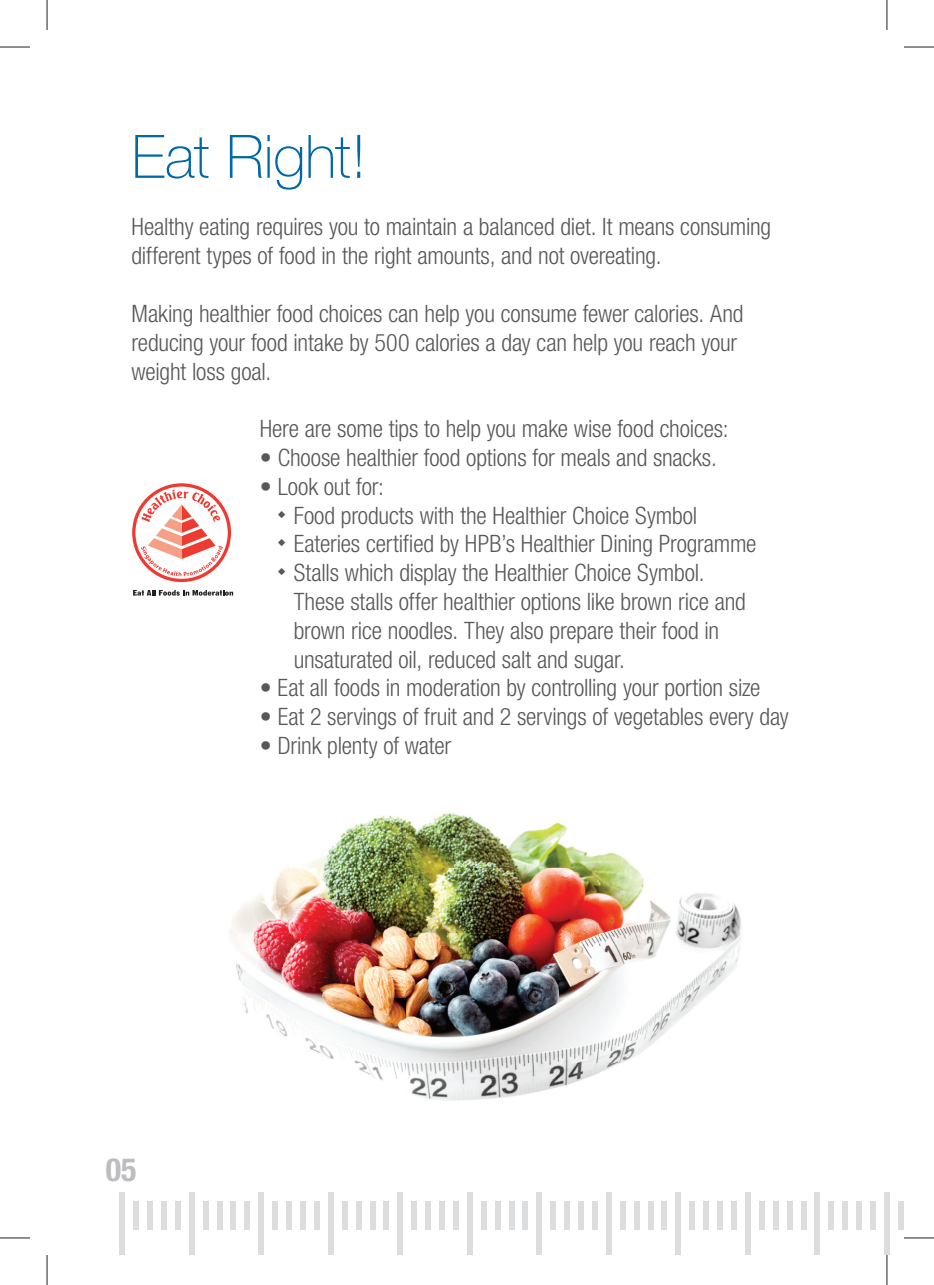
<style>
.page{position:relative;width:934px;height:1285px;background:#fff}
.page>*{position:absolute;margin:0;border:0;box-sizing:border-box;transform-origin:0 0}
.t1{font:100 60px "Helvetica Neue";letter-spacing:-.005em;color:#0068a9}
.t2{font:700 condensed 32px "Helvetica Neue LT Std";color:#bcbdc0}
.t3{font:300 condensed 24px/28.8px "Helvetica Neue LT Std";letter-spacing:-.01em;color:#57585a}
</style>
<div class="page">
<div style="left:119px;top:1192px;width:6px;height:63px;background:#dcdddf"></div>
<div style="left:189px;top:1192px;width:5px;height:63px;background:#dcdddf"></div>
<div style="left:258px;top:1192px;width:6px;height:63px;background:#dcdddf"></div>
<div style="left:328px;top:1192px;width:5px;height:63px;background:#dcdddf"></div>
<div style="left:397px;top:1192px;width:6px;height:63px;background:#dcdddf"></div>
<div style="left:467px;top:1192px;width:5px;height:63px;background:#dcdddf"></div>
<div style="left:536px;top:1192px;width:6px;height:63px;background:#dcdddf"></div>
<div style="left:605px;top:1192px;width:6px;height:63px;background:#dcdddf"></div>
<div style="left:675px;top:1192px;width:6px;height:63px;background:#dcdddf"></div>
<div style="left:744px;top:1192px;width:6px;height:63px;background:#dcdddf"></div>
<div style="left:814px;top:1192px;width:5px;height:63px;background:#dcdddf"></div>
<div style="left:133px;top:1201px;width:6px;height:28px;background:#dcdddf"></div>
<div style="left:147px;top:1201px;width:6px;height:28px;background:#dcdddf"></div>
<div style="left:161px;top:1201px;width:6px;height:28px;background:#dcdddf"></div>
<div style="left:175px;top:1201px;width:6px;height:28px;background:#dcdddf"></div>
<div style="left:203px;top:1201px;width:5px;height:28px;background:#dcdddf"></div>
<div style="left:217px;top:1201px;width:5px;height:28px;background:#dcdddf"></div>
<div style="left:230px;top:1201px;width:6px;height:28px;background:#dcdddf"></div>
<div style="left:244px;top:1201px;width:6px;height:28px;background:#dcdddf"></div>
<div style="left:272px;top:1201px;width:6px;height:28px;background:#dcdddf"></div>
<div style="left:286px;top:1201px;width:6px;height:28px;background:#dcdddf"></div>
<div style="left:300px;top:1201px;width:6px;height:28px;background:#dcdddf"></div>
<div style="left:314px;top:1201px;width:5px;height:28px;background:#dcdddf"></div>
<div style="left:342px;top:1201px;width:5px;height:28px;background:#dcdddf"></div>
<div style="left:355px;top:1201px;width:6px;height:28px;background:#dcdddf"></div>
<div style="left:369px;top:1201px;width:6px;height:28px;background:#dcdddf"></div>
<div style="left:383px;top:1201px;width:6px;height:28px;background:#dcdddf"></div>
<div style="left:411px;top:1201px;width:6px;height:28px;background:#dcdddf"></div>
<div style="left:425px;top:1201px;width:6px;height:28px;background:#dcdddf"></div>
<div style="left:439px;top:1201px;width:5px;height:28px;background:#dcdddf"></div>
<div style="left:453px;top:1201px;width:5px;height:28px;background:#dcdddf"></div>
<div style="left:480px;top:1201px;width:6px;height:28px;background:#dcdddf"></div>
<div style="left:494px;top:1201px;width:6px;height:28px;background:#dcdddf"></div>
<div style="left:508px;top:1201px;width:6px;height:28px;background:#dcdddf"></div>
<div style="left:522px;top:1201px;width:6px;height:28px;background:#dcdddf"></div>
<div style="left:550px;top:1201px;width:6px;height:28px;background:#dcdddf"></div>
<div style="left:564px;top:1201px;width:5px;height:28px;background:#dcdddf"></div>
<div style="left:578px;top:1201px;width:5px;height:28px;background:#dcdddf"></div>
<div style="left:592px;top:1201px;width:5px;height:28px;background:#dcdddf"></div>
<div style="left:619px;top:1201px;width:6px;height:28px;background:#dcdddf"></div>
<div style="left:633px;top:1201px;width:6px;height:28px;background:#dcdddf"></div>
<div style="left:647px;top:1201px;width:6px;height:28px;background:#dcdddf"></div>
<div style="left:661px;top:1201px;width:6px;height:28px;background:#dcdddf"></div>
<div style="left:689px;top:1201px;width:5px;height:28px;background:#dcdddf"></div>
<div style="left:703px;top:1201px;width:5px;height:28px;background:#dcdddf"></div>
<div style="left:717px;top:1201px;width:5px;height:28px;background:#dcdddf"></div>
<div style="left:730px;top:1201px;width:6px;height:28px;background:#dcdddf"></div>
<div style="left:758px;top:1201px;width:6px;height:28px;background:#dcdddf"></div>
<div style="left:772px;top:1201px;width:6px;height:28px;background:#dcdddf"></div>
<div style="left:786px;top:1201px;width:6px;height:28px;background:#dcdddf"></div>
<div style="left:800px;top:1201px;width:6px;height:28px;background:#dcdddf"></div>
<div style="left:828px;top:1201px;width:5px;height:28px;background:#dcdddf"></div>
<div style="left:842px;top:1201px;width:5px;height:28px;background:#dcdddf"></div>
<div style="left:855px;top:1201px;width:6px;height:28px;background:#dcdddf"></div>
<div style="left:869px;top:1201px;width:6px;height:28px;background:#dcdddf"></div>
<div style="left:883px;top:1192px;width:6px;height:63px;background:#dcdddf"></div>
<div style="left:897px;top:1201px;width:6px;height:28px;background:#dcdddf"></div>
<img style="left:229px;top:813px;width:513px;height:288px">
<svg style="left:132px;top:483px;width:99px;height:99px"></svg>
<svg style="left:133px;top:590px;width:100px;height:5px"></svg>
<hr style="left:0;top:47px;width:30px;height:1px;background:#231f20">
<hr style="left:903px;top:47px;width:30px;height:1px;background:#231f20">
<hr style="left:0;top:1237px;width:30px;height:1px;background:#231f20">
<hr style="left:903px;top:1237px;width:30px;height:1px;background:#231f20">
<hr style="left:47px;top:0;width:1px;height:30px;background:#231f20">
<hr style="left:47px;top:1255px;width:1px;height:30px;background:#231f20">
<hr style="left:886px;top:0;width:1px;height:30px;background:#231f20">
<hr style="left:886px;top:1255px;width:1px;height:30px;background:#231f20">
<h1 class="t1" style="left:131px;top:135px;width:236px">Eat Right!</h1>
<p class="t3" style="left:131px;top:215px;width:641px">Healthy eating requires you to maintain a balanced diet. It means consuming different types of food in the right amounts, and not overeating.</p>
<p class="t3" style="left:131px;top:301px;width:613px">Making healthier food choices can help you consume fewer calories. And reducing your food intake by 500 calories a day can help you reach your weight loss goal.</p>
<p class="t3" style="left:259px;top:416px;width:470px">Here are some tips to help you make wise food choices:</p>
<p class="t3" style="left:259px;top:445px;width:458px">• Choose healthier food options for meals and snacks.</p>
<p class="t3" style="left:259px;top:474px;width:126px">• Look out for:</p>
<p class="t3" style="left:277px;top:503px;width:421px">◆ Food products with the Healthier Choice Symbol</p>
<p class="t3" style="left:277px;top:532px;width:480px">◆ Eateries certified by HPB’s Healthier Dining Programme</p>
<p class="t3" style="left:293px;top:560px;width:453px;text-indent:-16px">◆ Stalls which display the Healthier Choice Symbol.<br>These stalls offer healthier options like brown rice and brown rice noodles. They also prepare their food in unsaturated oil, reduced salt and sugar.</p>
<p class="t3" style="left:259px;top:676px;width:502px">• Eat all foods in moderation by controlling your portion size</p>
<p class="t3" style="left:259px;top:704px;width:530px">• Eat 2 servings of fruit and 2 servings of vegetables every day</p>
<p class="t3" style="left:259px;top:733px;width:193px">• Drink plenty of water</p>
<h2 class="t2" style="left:106px;top:1157px;width:32px">05</h2>
</div>
